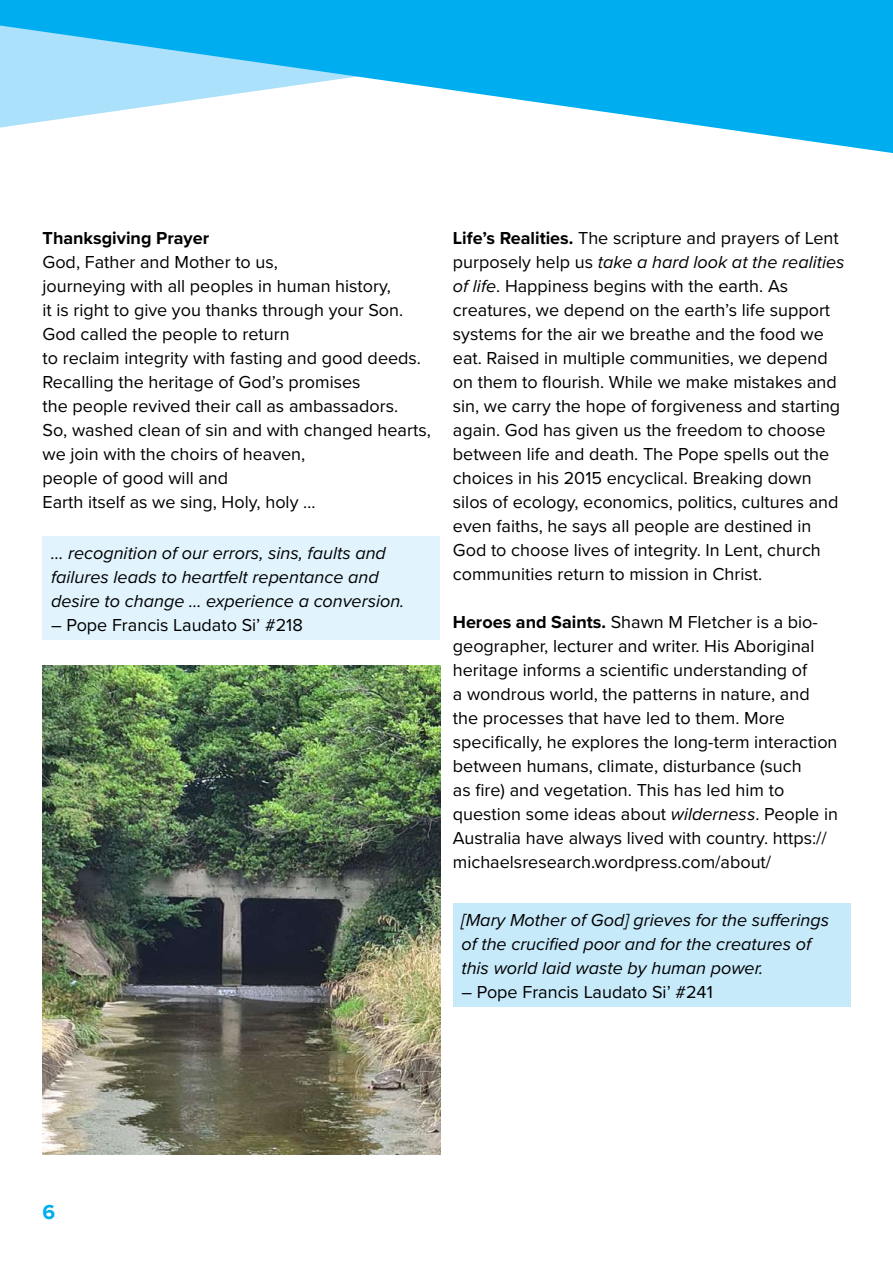
<style>
.page{position:relative;width:893px;height:1263px;background:#fff}
.page>*{position:absolute;margin:0;border:0;box-sizing:border-box;transform-origin:0 0}
.t1{font:700 21px "Proxima Nova";color:#00aeef}
.t2{font:18px/24px "Proxima Nova";color:#000}
.t3{font:italic 18px/24px "Proxima Nova";color:#000}
.t4{font:700 18px "Proxima Nova";color:#000}
.s1{font-weight:700}
.s2{font-style:italic}
</style>
<div class="page">
<svg style="left:0;top:0;width:893px;height:153px;fill:#00aeef"></svg>
<div style="left:43px;top:536px;width:397px;height:104px;background:#e1f4fd"></div>
<div style="left:453px;top:903px;width:397px;height:103px;background:#c7eafb"></div>
<img style="left:43px;top:665px;width:397px;height:489px">
<p class="t4" style="left:43px;top:227px;width:168px">Thanksgiving Prayer</p>
<p class="t2" style="left:43px;top:250px;width:390px">God, Father and Mother to us,<br>journeying with all peoples in human history,<br>it is right to give you thanks through your Son.<br>God called the people to return<br>to reclaim integrity with fasting and good deeds.<br>Recalling the heritage of God’s promises<br>the people revived their call as ambassadors.<br>So, washed clean of sin and with changed hearts, we join with the choirs of heaven,<br>people of good will and<br>Earth itself as we sing, Holy, holy …</p>
<p class="t3" style="left:51px;top:540px;width:355px">… recognition of our errors, sins, faults and failures leads to heartfelt repentance and desire to change … experience a conversion.</p>
<p class="t2" style="left:51px;top:613px;width:253px">– Pope Francis Laudato Si’ #218</p>
<p class="t2" style="left:453px;top:226px;width:393px"><span class="s1">Life’s Realities.</span> The scripture and prayers of Lent purposely help us <span class="s2">take a hard look at the realities of life</span>. Happiness begins with the earth. As creatures, we depend on the earth’s life support systems for the air we breathe and the food we eat. Raised in multiple communities, we depend on them to flourish. While we make mistakes and sin, we carry the hope of forgiveness and starting again. God has given us the freedom to choose between life and death. The Pope spells out the choices in his 2015 encyclical. Breaking down silos of ecology, economics, politics, cultures and even faiths, he says all people are destined in God to choose lives of integrity. In Lent, church communities return to mission in Christ.</p>
<p class="t2" style="left:453px;top:610px;width:387px"><span class="s1">Heroes and Saints.</span> Shawn M Fletcher is a bio&shy;geographer, lecturer and writer. His Aboriginal heritage informs a scientific understanding of<br>a wondrous world, the patterns in nature, and the processes that have led to them. More specifically, he explores the long-term interaction between humans, climate, disturbance (such<br>as fire) and vegetation. This has led him to question some ideas about <span class="s2">wilderness</span>. People in Australia have always lived with country. https:// michaelsresearch.wordpress.com/about/</p>
<p class="t3" style="left:461px;top:907px;width:369px">[Mary Mother of God] grieves for the sufferings of the crucified poor and for the creatures of this world laid waste by human power.</p>
<p class="t2" style="left:461px;top:980px;width:253px">– Pope Francis Laudato Si’ #241</p>
<p class="t1" style="left:43px;top:1200px;width:14px">6</p>
</div>
